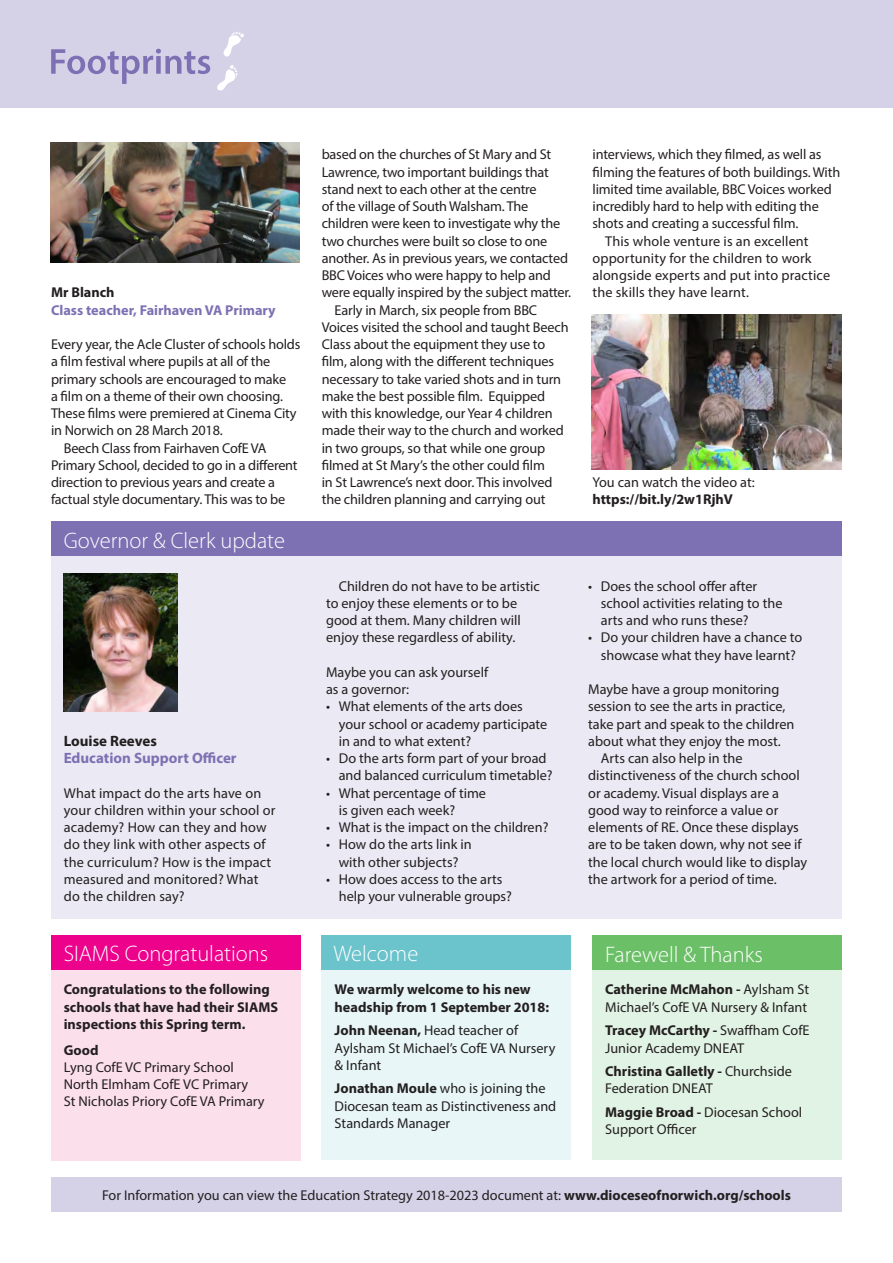
<style>
.page{position:relative;width:893px;height:1263px;background:#fff}
.page>*{position:absolute;margin:0;border:0;box-sizing:border-box;transform-origin:0 0}
.t1{font:300 22.5px "Myriad Pro";color:#fff}
.t2{font:700 15px "Myriad Pro";color:#7d70b3}
.t3{font:700 15px "Myriad Pro";color:#231f20}
.t4{font:14.25px/17.2px "Myriad Pro";letter-spacing:-.005em;color:#231f20}
.t5{font:700 14.25px/17.2px "Myriad Pro";color:#231f20}
.t6{font:700 14.25px "Myriad Pro";color:#7d70b3}
.s1{font-weight:700}
</style>
<div class="page">
<div style="left:51px;top:556px;width:791px;height:362px;background:#ebe9f3"></div>
<div style="left:51px;top:970px;width:250px;height:190px;background:#fbdfeb"></div>
<div style="left:51px;top:936px;width:250px;height:34px;background:#ed028c"></div>
<div style="left:322px;top:936px;width:249px;height:224px;background:#e8f6f7"></div>
<div style="left:322px;top:936px;width:249px;height:34px;background:#6bc3cc"></div>
<img style="left:64px;top:573px;width:114px;height:138px">
<div style="left:51px;top:522px;width:790px;height:34px;background:#7d70b3"></div>
<div style="left:0;top:0;width:893px;height:107px;background:#d5d2e8"></div>
<svg style="left:51px;top:49px;width:159px;height:35px"></svg>
<svg style="left:217px;top:65px;width:21px;height:26px"></svg>
<svg style="left:223px;top:32px;width:21px;height:25px"></svg>
<img style="left:51px;top:142px;width:249px;height:121px">
<img style="left:592px;top:315px;width:249px;height:155px">
<div style="left:592px;top:936px;width:250px;height:224px;background:#e1f3e4"></div>
<div style="left:592px;top:936px;width:250px;height:34px;background:#6bc067"></div>
<div style="left:51px;top:1177px;width:791px;height:35px;background:#d5d2e8"></div>
<p class="t5" style="left:51px;top:283px;width:65px">Mr Blanch</p>
<p class="t6" style="left:51px;top:300px;width:226px">Class teacher, Fairhaven VA Primary</p>
<p class="t4" style="left:51px;top:335px;width:251px">Every year, the Acle Cluster of schools holds a film festival where pupils at all of the primary schools are encouraged to make<br>a film on a theme of their own choosing.<br>These films were premiered at Cinema City in Norwich on 28 March 2018.</p>
<p class="t4" style="left:51px;top:439px;width:248px;text-indent:13px">Beech Class from Fairhaven CofE VA Primary School, decided to go in a different direction to previous years and create a factual style documentary. This was to be</p>
<p class="t1" style="left:64px;top:527px;width:223px">Governor &amp; Clerk update</p>
<p class="t3" style="left:64px;top:731px;width:95px">Louise Reeves</p>
<p class="t2" style="left:64px;top:748px;width:174px">Education Support Officer</p>
<p class="t4" style="left:64px;top:784px;width:213px">What impact do the arts have on your children within your school or academy? How can they and how do they link with other aspects of the curriculum? How is the impact measured and monitored? What do the children say?</p>
<p class="t1" style="left:64px;top:940px;width:206px">SIAMS Congratulations</p>
<p class="t5" style="left:64px;top:980px;width:216px">Congratulations to the following schools that have had their SIAMS inspections this Spring term.</p>
<p class="t5" style="left:64px;top:1041px;width:36px">Good</p>
<p class="t4" style="left:64px;top:1058px;width:172px">Lyng CofE VC Primary School</p>
<p class="t4" style="left:64px;top:1075px;width:186px">North Elmham CofE VC Primary</p>
<p class="t4" style="left:64px;top:1093px;width:202px">St Nicholas Priory CofE VA Primary</p>
<p class="t4" style="left:322px;top:146px;width:251px">based on the churches of St Mary and St Lawrence, two important buildings that stand next to each other at the centre<br>of the village of South Walsham. The children were keen to investigate why the two churches were built so close to one another. As in previous years, we contacted BBC Voices who were happy to help and were equally inspired by the subject matter.</p>
<p class="t4" style="left:322px;top:301px;width:248px;text-indent:13px">Early in March, six people from BBC Voices visited the school and taught Beech Class about the equipment they use to film, along with the different techniques necessary to take varied shots and in turn make the best possible film. Equipped with this knowledge, our Year 4 children made their way to the church and worked in two groups, so that while one group filmed at St Mary’s the other could film<br>in St Lawrence’s next door. This involved the children planning and carrying out</p>
<p class="t4" style="left:592px;top:146px;width:249px">interviews, which they filmed, as well as filming the features of both buildings. With limited time available, BBC Voices worked incredibly hard to help with editing the shots and creating a successful film.</p>
<p class="t4" style="left:592px;top:232px;width:239px;text-indent:13px">This whole venture is an excellent opportunity for the children to work alongside experts and put into practice the skills they have learnt.</p>
<p class="t4" style="left:592px;top:473px;width:164px">You can watch the video at: <span class="s1">https://bit.ly/2w1RjhV</span></p>
<p class="t4" style="left:326px;top:577px;width:215px;text-indent:13px">Children do not have to be artistic to enjoy these elements or to be good at them. Many children will enjoy these regardless of ability.</p>
<p class="t4" style="left:326px;top:663px;width:164px">Maybe you can ask yourself as a governor:</p>
<p class="t4" style="left:339px;top:698px;width:210px;text-indent:-13px">• What elements of the arts does your school or academy participate in and to what extent?</p>
<p class="t4" style="left:339px;top:749px;width:215px;text-indent:-13px">• Do the arts form part of your broad and balanced curriculum timetable?</p>
<p class="t4" style="left:339px;top:784px;width:149px;text-indent:-13px">• What percentage of time is given each week?</p>
<p class="t4" style="left:326px;top:818px;width:224px">• What is the impact on the children?</p>
<p class="t4" style="left:326px;top:836px;width:147px;text-align:center">• How do the arts link in with other subjects?</p>
<p class="t4" style="left:339px;top:870px;width:175px;text-indent:-13px">• How does access to the arts help your vulnerable groups?</p>
<p class="t1" style="left:333px;top:940px;width:86px">Welcome</p>
<p class="t5" style="left:335px;top:980px;width:216px">We warmly welcome to his new headship from 1 September 2018:</p>
<p class="t4" style="left:335px;top:1022px;width:222px"><span class="s1">John Neenan,</span> Head teacher of<br>Aylsham St Michael’s CofE VA Nursery &amp; Infant</p>
<p class="t4" style="left:335px;top:1080px;width:223px"><span class="s1">Jonathan Moule</span> who is joining the<br>Diocesan team as Distinctiveness and<br>Standards Manager</p>
<p class="t4" style="left:601px;top:577px;width:183px;text-indent:-13px">• Does the school offer after school activities relating to the arts and who runs these?</p>
<p class="t4" style="left:588px;top:629px;width:216px;text-align:center">• Do your children have a chance to showcase what they have learnt?</p>
<p class="t4" style="left:588px;top:680px;width:208px">Maybe have a group monitoring session to see the arts in practice, take part and speak to the children about what they enjoy the most.</p>
<p class="t4" style="left:588px;top:749px;width:220px;text-indent:13px">Arts can also help in the distinctiveness of the church school or academy. Visual displays are a good way to reinforce a value or elements of RE. Once these displays are to be taken down, why not see if the local church would like to display the artwork for a period of time.</p>
<p class="t1" style="left:605px;top:941px;width:159px">Farewell &amp; Thanks</p>
<p class="t4" style="left:605px;top:981px;width:205px"><span class="s1">Catherine McMahon -</span> Aylsham St<br>Michael’s CofE VA Nursery &amp; Infant</p>
<p class="t4" style="left:605px;top:1022px;width:206px"><span class="s1">Tracey McCarthy -</span> Swaffham CofE<br>Junior Academy DNEAT</p>
<p class="t4" style="left:605px;top:1062px;width:188px"><span class="s1">Christina Galletly -</span> Churchside<br>Federation DNEAT</p>
<p class="t4" style="left:605px;top:1103px;width:199px"><span class="s1">Maggie Broad -</span> Diocesan School<br>Support Officer</p>
<p class="t4" style="left:102px;top:1186px;width:690px">For Information you can view the Education Strategy 2018-2023 document at: <span class="s1">www.dioceseofnorwich.org/schools</span></p>
</div>
